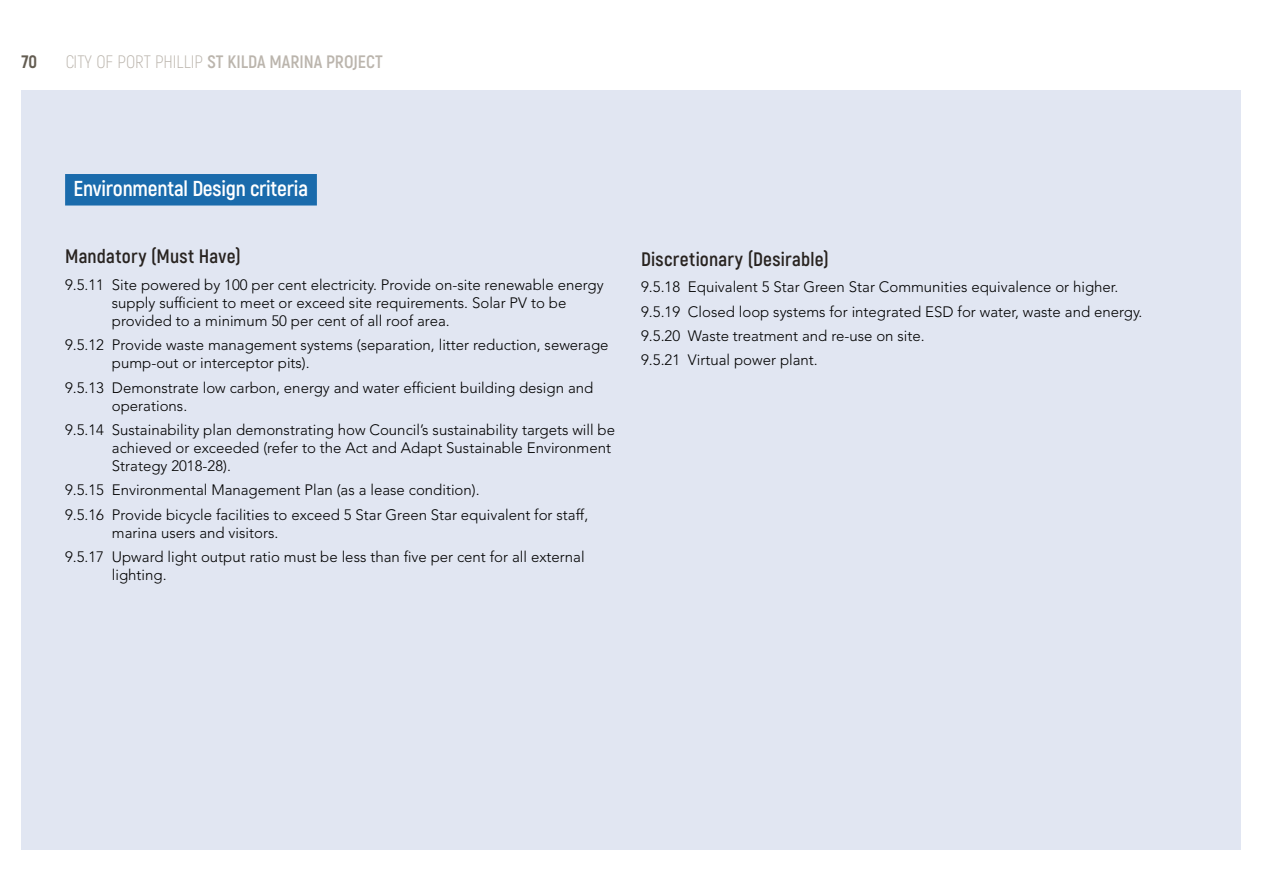
<style>
.page{position:relative;width:1263px;height:893px;background:#fff}
.page>*{position:absolute;margin:0;border:0;box-sizing:border-box;transform-origin:0 0}
.t1{font:700 21.6px "Akrobat";letter-spacing:-.01em;color:#fff}
.t2{font:700 19.5px "Akrobat";letter-spacing:.01em;color:#282320}
.t3{font:700 18px "Akrobat";color:#bbb5ad}
.t4{font:800 18px "Akrobat";color:#645d52}
.t5{font:300 15px/18px "Avenir LT Std";color:#000}
.s1{font-weight:300}
</style>
<div class="page">
<div style="left:22px;top:90px;width:1219px;height:759px;background:#e1e6f2"></div>
<div style="left:65px;top:174px;width:252px;height:32px;background:#1a6bac"></div>
<p class="t4" style="left:22px;top:50px;width:17px">70</p>
<p class="t3" style="left:65px;top:51px;width:319px"><span class="s1">CITY OF PORT PHILLIP</span> ST KILDA MARINA PROJECT</p>
<h1 class="t1" style="left:74px;top:175px;width:236px">Environmental Design criteria</h1>
<h2 class="t2" style="left:65px;top:244px;width:177px">Mandatory (Must Have)</h2>
<p class="t5" style="left:112px;top:276px;width:493px;text-indent:-47px">9.5.11 Site powered by 100 per cent electricity. Provide on-site renewable energy supply sufficient to meet or exceed site requirements. Solar PV to be provided to a minimum 50 per cent of all roof area.</p>
<p class="t5" style="left:112px;top:336px;width:498px;text-indent:-47px">9.5.12 Provide waste management systems (separation, litter reduction, sewerage pump-out or interceptor pits).</p>
<p class="t5" style="left:112px;top:378px;width:483px;text-indent:-47px">9.5.13 Demonstrate low carbon, energy and water efficient building design and operations.</p>
<p class="t5" style="left:112px;top:421px;width:505px;text-indent:-47px">9.5.14 Sustainability plan demonstrating how Council’s sustainability targets will be achieved or exceeded (refer to the Act and Adapt Sustainable Environment<br>Strategy 2018-28).</p>
<p class="t5" style="left:65px;top:478px;width:525px;line-height:24.3px">9.5.15 Environmental Management Plan (as a lease condition).<br>9.5.16 Provide bicycle facilities to exceed 5 Star Green Star equivalent for staff,</p>
<p class="t5" style="left:65px;top:520px;width:521px;line-height:24.3px;text-indent:47px">marina users and visitors.<br>9.5.17 Upward light output ratio must be less than five per cent for all external</p>
<p class="t5" style="left:112px;top:566px;width:56px">lighting.</p>
<h2 class="t2" style="left:641px;top:247px;width:189px">Discretionary (Desirable)</h2>
<p class="t5" style="left:641px;top:275px;width:503px;line-height:24.3px">9.5.18 Equivalent 5 Star Green Star Communities equivalence or higher.<br>9.5.19 Closed loop systems for integrated ESD for water, waste and energy.<br>9.5.20 Waste treatment and re-use on site.<br>9.5.21 Virtual power plant.</p>
</div>
